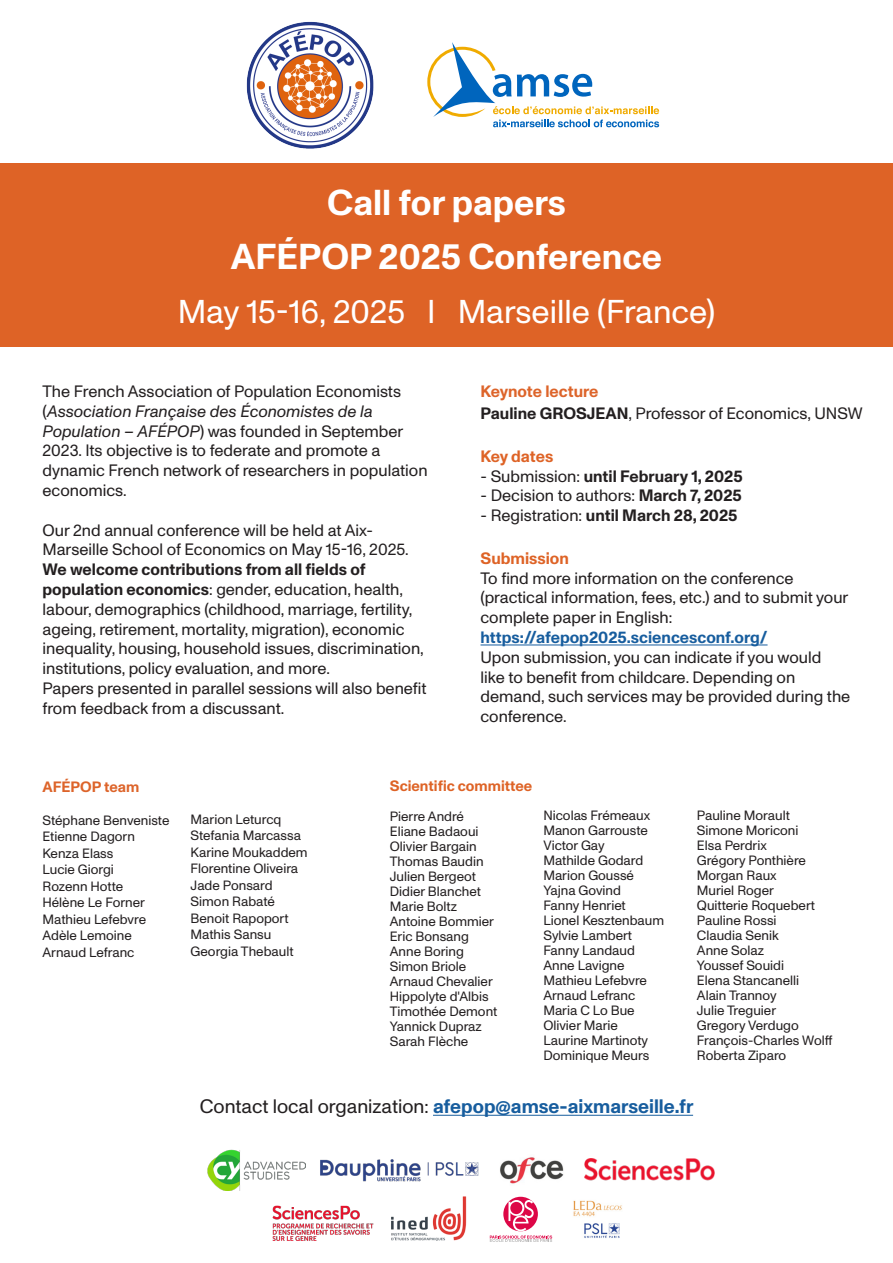
<style>
.page{position:relative;width:893px;height:1263px;background:#fff}
.page>*{position:absolute;margin:0;border:0;box-sizing:border-box;transform-origin:0 0}
.t1{font:700 36px "AMU Monument Grotesk";color:#fff}
.t2{font:33px "AMU Monument Grotesk";color:#fff}
.t3{font:700 19.5px "AMU Monument Grotesk";color:#175d9e}
.t4{font:16.5px/19.8px "AMU Monument Grotesk";color:#231f20}
.t5{font:700 16.5px "AMU Monument Grotesk";color:#231f20}
.t6{font:700 16.5px "AMU Monument Grotesk";color:#175d9e}
.t7{font:700 16.5px "AMU Monument Grotesk";color:#de6326}
.t8{font:700 16.5px "AMU Monument Grotesk";color:#dd642a}
.t9{font:700 15px "AMU Monument Grotesk";color:#de6326}
.t10{font:700 15px "AMU Monument Grotesk";color:#dd642a}
.t11{font:13.5px "AMU Monument Grotesk";color:#231f20}
.s1{font-style:italic}
.s2{font-weight:700}
.s3{font-weight:400}
.s4{font-weight:400;color:#231f20}
</style>
<div class="page">
<div style="left:0;top:163px;width:893px;height:184px;background:#de6326"></div>
<img style="left:246px;top:21px;width:128px;height:128px">
<svg style="left:427px;top:42px;width:232px;height:85px"></svg>
<hr style="left:433px;top:1115px;width:260px;height:1px;background:#175d9e">
<hr style="left:480px;top:644px;width:288px;height:1px;background:#175d9e">
<img style="left:207px;top:1149px;width:99px;height:41px">
<img style="left:320px;top:1159px;width:159px;height:22px">
<img style="left:500px;top:1157px;width:64px;height:27px">
<img style="left:585px;top:1158px;width:130px;height:22px">
<img style="left:272px;top:1205px;width:102px;height:36px">
<img style="left:391px;top:1196px;width:76px;height:45px">
<img style="left:573px;top:1200px;width:49px;height:38px">
<div style="left:503px;top:1197px;width:35px;height:34px;background:#dd0747;border-radius:50%"></div>
<svg style="left:490px;top:1200px;width:62px;height:42px"></svg>
<p class="t1" style="left:327px;top:181px;width:240px">Call for papers</p>
<p class="t1" style="left:231px;top:235px;width:433px">AFÉPOP 2025 Conference</p>
<p class="t2" style="left:178px;top:290px;width:539px">May 15-16, 2025 I Marseille (France)</p>
<p class="t4" style="left:43px;top:381px;width:387px">The French Association of Population Economists (<span class="s1">Association Française des Économistes de la Population – AFÉPOP</span>) was founded in September 2023. Its objective is to federate and promote a dynamic French network of researchers in population economics.</p>
<p class="t4" style="left:43px;top:519px;width:368px">Our 2nd annual conference will be held at Aix-<br>Marseille School of Economics on May 15-16, 2025.</p>
<p class="t4" style="left:43px;top:559px;width:383px"><span class="s2">We welcome contributions from all fields of population economics</span>: gender, education, health, labour, demographics (childhood, marriage, fertility, ageing, retirement, mortality, migration), economic inequality, housing, household issues, discrimination, institutions, policy evaluation, and more.</p>
<p class="t4" style="left:43px;top:678px;width:385px">Papers presented in parallel sessions will also benefit from feedback from a discussant.</p>
<p class="t8" style="left:480px;top:381px;width:119px">Keynote lecture</p>
<p class="t4" style="left:480px;top:403px;width:384px"><span class="s2">Pauline GROSJEAN</span>, Professor of Economics, UNSW</p>
<p class="t7" style="left:480px;top:446px;width:74px">Key dates</p>
<p class="t5" style="left:480px;top:466px;width:264px"><span class="s3">- Submission:</span> until February 1, 2025</p>
<p class="t4" style="left:480px;top:485px;width:263px">- Decision to authors: <span class="s2">March 7, 2025</span></p>
<p class="t5" style="left:480px;top:506px;width:259px"><span class="s3">- Registration:</span> until March 28, 2025</p>
<p class="t7" style="left:480px;top:548px;width:90px">Submission</p>
<p class="t4" style="left:480px;top:567px;width:369px">To find more information on the conference (practical information, fees, etc.) and to submit your complete paper in English:</p>
<p class="t6" style="left:480px;top:627px;width:289px">https://afepop2025.sciencesconf.org/</p>
<p class="t4" style="left:480px;top:646px;width:371px">Upon submission, you can indicate if you would<br>like to benefit from childcare. Depending on demand, such services may be provided during the conference.</p>
<p class="t10" style="left:43px;top:778px;width:98px">AFÉPOP team</p>
<p class="t11" style="left:43px;top:811px;width:128px">Stéphane Benveniste</p>
<p class="t11" style="left:43px;top:828px;width:94px">Etienne Dagorn</p>
<p class="t11" style="left:43px;top:844px;width:72px">Kenza Elass</p>
<p class="t11" style="left:43px;top:861px;width:73px">Lucie Giorgi</p>
<p class="t11" style="left:43px;top:877px;width:82px">Rozenn Hotte</p>
<p class="t11" style="left:43px;top:894px;width:104px">Hélène Le Forner</p>
<p class="t11" style="left:43px;top:910px;width:105px">Mathieu Lefebvre</p>
<p class="t11" style="left:43px;top:927px;width:91px">Adèle Lemoine</p>
<p class="t11" style="left:43px;top:943px;width:93px">Arnaud Lefranc</p>
<p class="t11" style="left:191px;top:810px;width:92px">Marion Leturcq</p>
<p class="t11" style="left:191px;top:827px;width:112px">Stefania Marcassa</p>
<p class="t11" style="left:191px;top:843px;width:119px">Karine Moukaddem</p>
<p class="t11" style="left:191px;top:860px;width:109px">Florentine Oliveira</p>
<p class="t11" style="left:191px;top:876px;width:83px">Jade Ponsard</p>
<p class="t11" style="left:191px;top:893px;width:86px">Simon Rabaté</p>
<p class="t11" style="left:191px;top:909px;width:99px">Benoit Rapoport</p>
<p class="t11" style="left:191px;top:926px;width:82px">Mathis Sansu</p>
<p class="t11" style="left:191px;top:942px;width:104px">Georgia Thebault</p>
<p class="t9" style="left:390px;top:777px;width:144px">Scientific committee</p>
<p class="t11" style="left:390px;top:807px;width:76px">Pierre André</p>
<p class="t11" style="left:390px;top:822px;width:90px">Eliane Badaoui</p>
<p class="t11" style="left:390px;top:837px;width:88px">Olivier Bargain</p>
<p class="t11" style="left:390px;top:852px;width:95px">Thomas Baudin</p>
<p class="t11" style="left:390px;top:867px;width:88px">Julien Bergeot</p>
<p class="t11" style="left:390px;top:882px;width:93px">Didier Blanchet</p>
<p class="t11" style="left:390px;top:897px;width:69px">Marie Boltz</p>
<p class="t11" style="left:390px;top:912px;width:106px">Antoine Bommier</p>
<p class="t11" style="left:390px;top:927px;width:81px">Eric Bonsang</p>
<p class="t11" style="left:390px;top:942px;width:76px">Anne Boring</p>
<p class="t11" style="left:390px;top:957px;width:78px">Simon Briole</p>
<p class="t11" style="left:390px;top:972px;width:104px">Arnaud Chevalier</p>
<p class="t11" style="left:390px;top:987px;width:100px">Hippolyte d'Albis</p>
<p class="t11" style="left:390px;top:1002px;width:109px">Timothée Demont</p>
<p class="t11" style="left:390px;top:1017px;width:93px">Yannick Dupraz</p>
<p class="t11" style="left:390px;top:1032px;width:80px">Sarah Flèche</p>
<p class="t11" style="left:543px;top:806px;width:108px">Nicolas Frémeaux</p>
<p class="t11" style="left:543px;top:821px;width:106px">Manon Garrouste</p>
<p class="t11" style="left:543px;top:836px;width:63px">Victor Gay</p>
<p class="t11" style="left:543px;top:851px;width:101px">Mathilde Godard</p>
<p class="t11" style="left:543px;top:866px;width:92px">Marion Goussé</p>
<p class="t11" style="left:543px;top:881px;width:79px">Yajna Govind</p>
<p class="t11" style="left:543px;top:896px;width:84px">Fanny Henriet</p>
<p class="t11" style="left:543px;top:911px;width:122px">Lionel Kesztenbaum</p>
<p class="t11" style="left:543px;top:926px;width:90px">Sylvie Lambert</p>
<p class="t11" style="left:543px;top:941px;width:93px">Fanny Landaud</p>
<p class="t11" style="left:543px;top:956px;width:83px">Anne Lavigne</p>
<p class="t11" style="left:543px;top:971px;width:105px">Mathieu Lefebvre</p>
<p class="t11" style="left:543px;top:986px;width:93px">Arnaud Lefranc</p>
<p class="t11" style="left:543px;top:1001px;width:93px">Maria C Lo Bue</p>
<p class="t11" style="left:543px;top:1016px;width:76px">Olivier Marie</p>
<p class="t11" style="left:543px;top:1031px;width:106px">Laurine Martinoty</p>
<p class="t11" style="left:543px;top:1046px;width:108px">Dominique Meurs</p>
<p class="t11" style="left:697px;top:806px;width:94px">Pauline Morault</p>
<p class="t11" style="left:697px;top:821px;width:103px">Simone Moriconi</p>
<p class="t11" style="left:697px;top:836px;width:71px">Elsa Perdrix</p>
<p class="t11" style="left:697px;top:851px;width:111px">Grégory Ponthière</p>
<p class="t11" style="left:697px;top:866px;width:81px">Morgan Raux</p>
<p class="t11" style="left:697px;top:881px;width:78px">Muriel Roger</p>
<p class="t11" style="left:697px;top:896px;width:120px">Quitterie Roquebert</p>
<p class="t11" style="left:697px;top:911px;width:81px">Pauline Rossi</p>
<p class="t11" style="left:697px;top:926px;width:83px">Claudia Senik</p>
<p class="t11" style="left:697px;top:941px;width:69px">Anne Solaz</p>
<p class="t11" style="left:697px;top:956px;width:89px">Youssef Souidi</p>
<p class="t11" style="left:697px;top:971px;width:104px">Elena Stancanelli</p>
<p class="t11" style="left:697px;top:986px;width:81px">Alain Trannoy</p>
<p class="t11" style="left:697px;top:1001px;width:81px">Julie Treguier</p>
<p class="t11" style="left:697px;top:1016px;width:103px">Gregory Verdugo</p>
<p class="t11" style="left:697px;top:1031px;width:137px">François-Charles Wolff</p>
<p class="t11" style="left:697px;top:1046px;width:91px">Roberta Ziparo</p>
<p class="t3" style="left:200px;top:1094px;width:495px"><span class="s4">Contact local organization:</span> afepop@amse-aixmarseille.fr</p>
</div>
